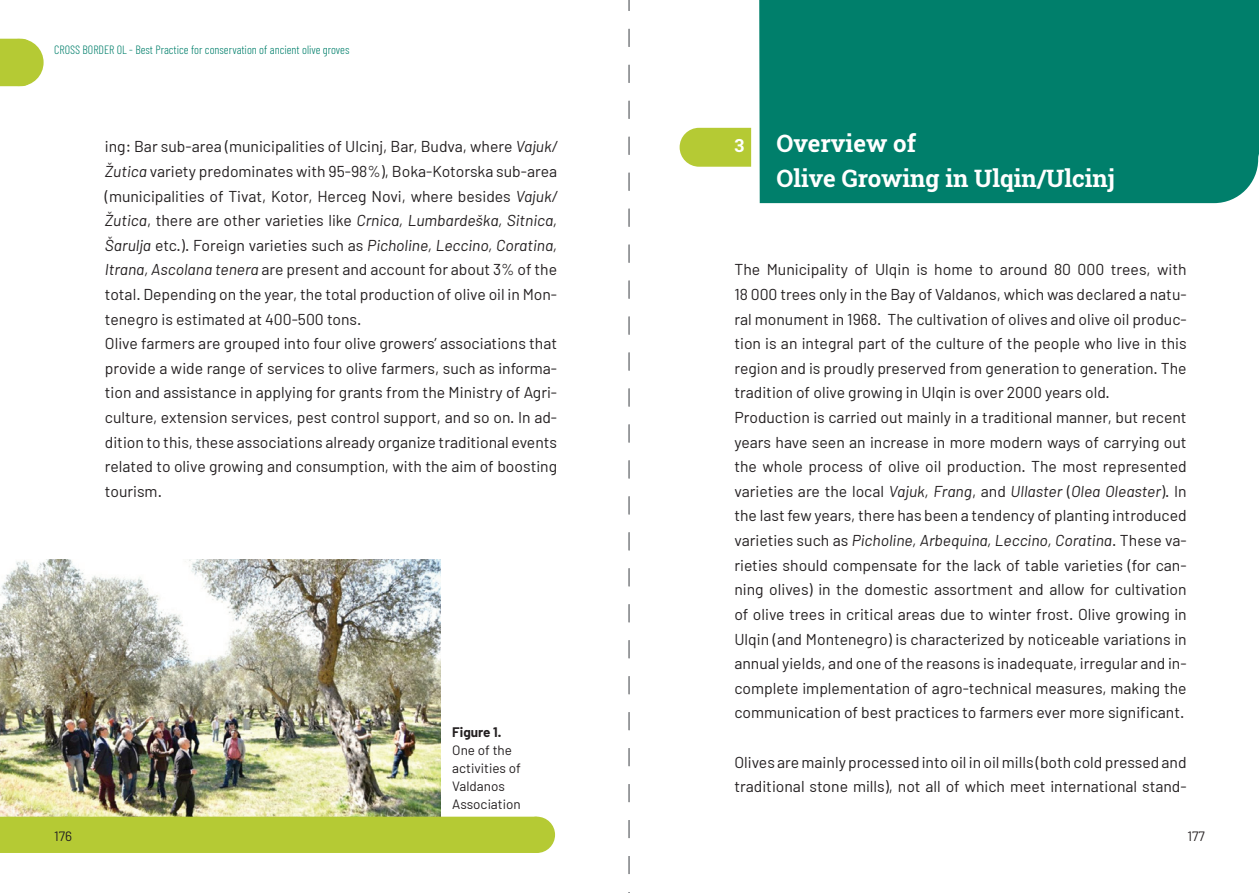
<style>
.page{position:relative;width:1259px;height:893px;background:#fff}
.page>*{position:absolute;margin:0;border:0;box-sizing:border-box;transform-origin:0 0}
.t1{font:700 24px/34.5px "Roboto Slab";color:#fff}
.t2{font:700 18px "Roboto Slab";color:#fff}
.t3{font:15.75px/24.6px "Barlow";color:#231f20}
.t4{font:13.5px/18px "Barlow";color:#231f20}
.t5{font:700 13.5px "Barlow";color:#231f20}
.t6{font:300 12px "Barlow Condensed";color:#007f6b}
.s1{font-style:italic}
</style>
<div class="page">
<svg style="left:679px;top:128px;width:72px;height:39px;background:#bacd42"></svg>
<svg style="left:0;top:39px;width:44px;height:47px;background:#bed04c"></svg>
<div style="left:759px;top:0;width:500px;height:203px;background:#007f6b"></div>
<img style="left:0;top:559px;width:441px;height:258px">
<div style="left:519px;top:817px;width:36px;height:36px;background:#b5ca34;border-radius:50%"></div>
<div style="left:0;top:817px;width:543px;height:36px;background:#b5ca34"></div>
<svg style="left:628px;top:0;width:2px;height:893px"></svg>
<p class="t6" style="left:54px;top:42px;width:297px">CROSS BORDER OL - Best Practice for conservation of ancient olive groves</p>
<p class="t3" style="left:105px;top:134px;width:454px">ing: Bar sub-area (municipalities of Ulcinj, Bar, Budva, where <span class="s1">Vajuk/ Žutica</span> variety predominates with 95-98%), Boka-Kotorska sub-area (municipalities of Tivat, Kotor, Herceg Novi, where besides <span class="s1">Vajuk/ Žutica</span>, there are other varieties like <span class="s1">Crnica, Lumbardeška, Sitnica, Šarulja</span> etc.). Foreign varieties such as <span class="s1">Picholine, Leccino, Coratina, Itrana, Ascolana tenera</span> are present and account for about 3% of the total. Depending on the year, the total production of olive oil in Mon&shy;tenegro is estimated at 400-500 tons.<br>Olive farmers are grouped into four olive growers’ associations that provide a wide range of services to olive farmers, such as informa&shy;tion and assistance in applying for grants from the Ministry of Agri&shy;culture, extension services, pest control support, and so on. In ad&shy;dition to this, these associations already organize traditional events related to olive growing and consumption, with the aim of boosting tourism.</p>
<p class="t5" style="left:452px;top:724px;width:51px">Figure 1.</p>
<p class="t4" style="left:452px;top:741px;width:70px">One of the activities of<br>Valdanos<br>Association</p>
<p class="t2" style="left:734px;top:134px;width:11px">3</p>
<h1 class="t1" style="left:776px;top:126px;width:340px">Overview of<br>Olive Growing in Ulqin/Ulcinj</h1>
<p class="t3" style="left:734px;top:257px;width:454px">The Municipality of Ulqin is home to around 80 000 trees, with 18 000 trees only in the Bay of Valdanos, which was declared a natu&shy;ral monument in 1968. The cultivation of olives and olive oil produc&shy;tion is an integral part of the culture of the people who live in this region and is proudly preserved from generation to generation. The tradition of olive growing in Ulqin is over 2000 years old.<br>Production is carried out mainly in a traditional manner, but recent years have seen an increase in more modern ways of carrying out the whole process of olive oil production. The most represented varieties are the local <span class="s1">Vajuk, Frang</span>, and <span class="s1">Ullaster</span> (<span class="s1">Olea Oleaster</span>). In the last few years, there has been a tendency of planting introduced varieties such as <span class="s1">Picholine, Arbequina, Leccino, Coratina</span>. These va&shy;rieties should compensate for the lack of table varieties (for can&shy;ning olives) in the domestic assortment and allow for cultivation of olive trees in critical areas due to winter frost. Olive growing in Ulqin (and Montenegro) is characterized by noticeable variations in annual yields, and one of the reasons is inadequate, irregular and in&shy;complete implementation of agro-technical measures, making the communication of best practices to farmers ever more significant.</p>
<p class="t3" style="left:734px;top:749px;width:454px">Olives are mainly processed into oil in oil mills (both cold pressed and traditional stone mills), not all of which meet international stand-</p>
<p class="t4" style="left:54px;top:827px;width:19px">176</p>
<p class="t4" style="left:1187px;top:827px;width:19px">177</p>
</div>
